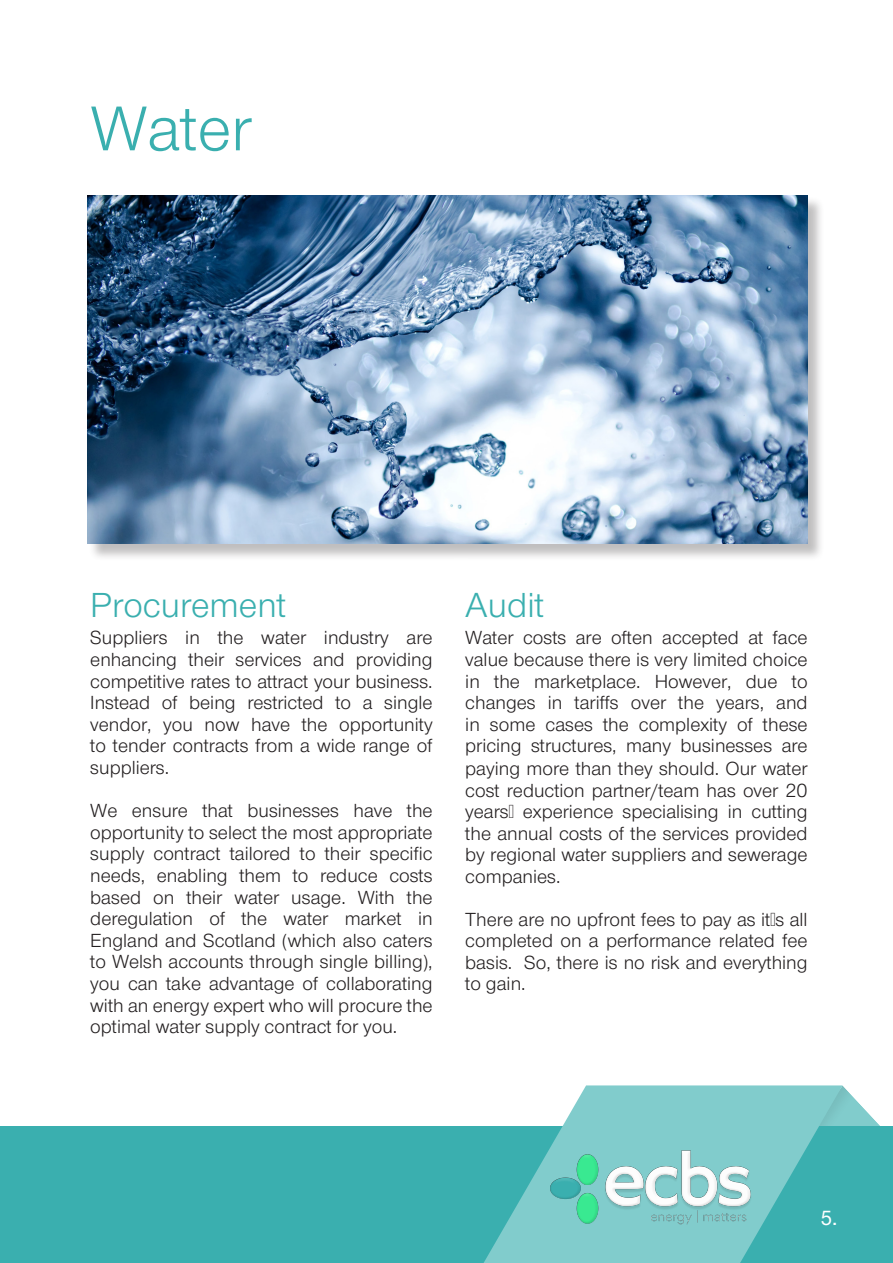
<style>
.page{position:relative;width:893px;height:1263px;background:#fff}
.page>*{position:absolute;margin:0;border:0;box-sizing:border-box;transform-origin:0 0}
.t1{font:300 60px "Nimbus Sans DV";color:#3aafaf}
.t2{font:300 33px "Nimbus Sans DV";color:#3aafaf}
.t3{font:19.5px "Nimbus Sans DV";color:#fff}
.t4{font:300 18px/21.6px "Nimbus Sans DV";color:#231f20;text-align:justify}
</style>
<div class="page">
<div style="left:806px;top:1083px;width:84px;height:53px;background:#231f20;opacity:.09"></div>
<div style="left:0;top:1126px;width:893px;height:137px;background:#3aafaf"></div>
<svg style="left:484px;top:1085px;width:358px;height:178px;fill:#81cccc"></svg>
<img style="left:527px;top:1126px;width:247px;height:118px">
<div style="left:547px;top:1147px;width:205px;height:79px;background:#81cccc"></div>
<div style="left:547px;top:1149px;width:206px;height:79px;background:#231f20;opacity:.75"></div>
<div style="left:89px;top:196px;width:736px;height:365px;background:#231f20;opacity:.29"></div>
<img style="left:88px;top:196px;width:720px;height:348px">
<p class="t1" style="left:90px;top:86px;width:163px">Water</p>
<p class="t2" style="left:90px;top:582px;width:197px">Procurement</p>
<p class="t4" style="left:90px;top:628px;width:344px">Suppliers in the water industry are enhancing their services and providing competitive rates to attract your business.<br>Instead of being restricted to a single vendor, you now have the opportunity to tender contracts from a wide range of suppliers.</p>
<p class="t4" style="left:90px;top:801px;width:344px">We ensure that businesses have the opportunity to select the most appropriate supply contract tailored to their specific needs, enabling them to reduce costs based on their water usage. With the deregulation of the water market in England and Scotland (which also caters to Welsh accounts through single billing), you can take advantage of collaborating with an energy expert who will procure the</p>
<p class="t4" style="left:90px;top:1016px;width:309px">optimal water supply contract for you.</p>
<p class="t2" style="left:465px;top:582px;width:80px">Audit</p>
<p class="t4" style="left:465px;top:628px;width:344px">Water costs are often accepted at face value because there is very limited choice in the marketplace. However, due to changes in tariffs over the years, and in some cases the complexity of these pricing structures, many businesses are paying more than they should. Our water cost reduction partner/team has over 20 years’ experience specialising in cutting the annual costs of the services provided by regional water suppliers and sewerage companies.</p>
<p class="t4" style="left:465px;top:909px;width:344px">There are no upfront fees to pay as it’s all completed on a performance related fee basis. So, there is no risk and everything to gain.</p>
<p class="t3" style="left:821px;top:1203px;width:18px">5.</p>
</div>
